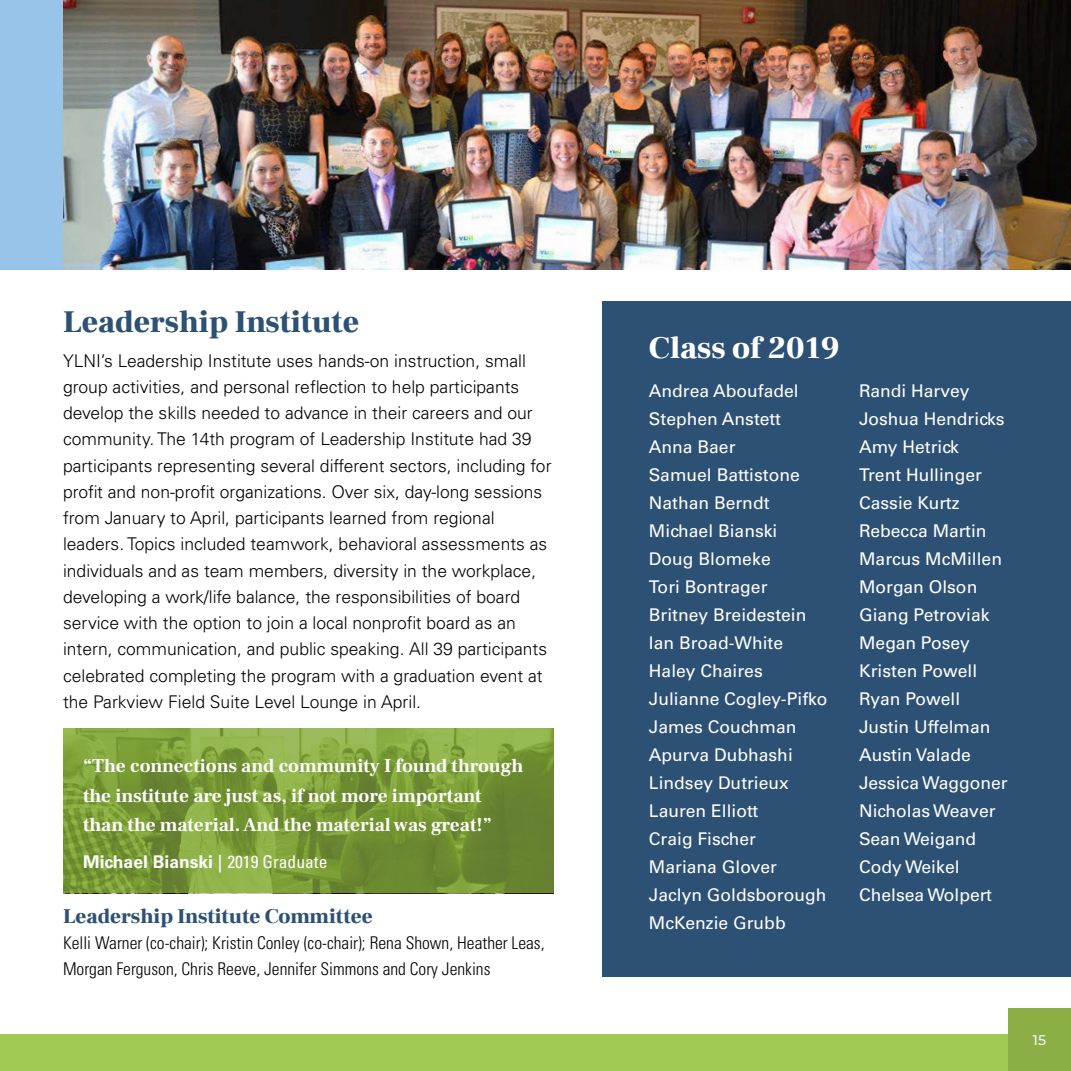
<style>
.page{position:relative;width:1071px;height:1071px;background:#fff}
.page>*{position:absolute;margin:0;border:0;box-sizing:border-box;transform-origin:0 0}
.t1{font:900 31.5px "Frank Ruhl Libre";color:#2d5175}
.t2{font:900 31.5px "Frank Ruhl Libre";color:#fff}
.t3{font:900 21px "Frank Ruhl Libre";color:#2d5175}
.t4{font:700 19.25px/29.8px "Frank Ruhl Libre";color:#fff}
.t5{font:300 17.5px/26.2px "Univers LT Std";color:#000}
.t6{font:17.5px/28px "Univers LT Std";color:#fff}
.t7{font:300 condensed 17.5px/26.2px "Univers LT Std";color:#000}
.t8{font:700 17.5px "Univers LT Std";color:#fff}
.t9{font:500 14px "Montserrat";color:#f5f7fa}
.s1{font-weight:400}
.s2{font-weight:400;font-stretch:condensed}
</style>
<div class="page">
<div style="left:0;top:1034px;width:1071px;height:37px;background:#a0ca53"></div>
<div style="left:1008px;top:1008px;width:63px;height:63px;background:#8baf45"></div>
<div style="left:0;top:0;width:126px;height:269px;background:#98c4e9"></div>
<img style="left:63px;top:0;width:1008px;height:269px">
<div style="left:602px;top:301px;width:469px;height:675px;background:#2d5175"></div>
<svg style="left:63px;top:729px;width:490px;height:164px;background:#799a39"></svg>
<h1 class="t1" style="left:63px;top:302px;width:298px">Leadership Institute</h1>
<p class="t5" style="left:63px;top:347px;width:490px">YLNI’s Leadership Institute uses hands-on instruction, small group activities, and personal reflection to help participants develop the skills needed to advance in their careers and our community. The 14th program of Leadership Institute had 39 participants representing several different sectors, including for profit and non-profit organizations. Over six, day-long sessions from January to April, participants learned from regional leaders. Topics included teamwork, behavioral assessments as individuals and as team members, diversity in the workplace, developing a work/life balance, the responsibilities of board service with the option to join a local nonprofit board as an intern, communication, and public speaking. All 39 participants celebrated completing the program with a graduation event at the Parkview Field Suite Level Lounge in April.</p>
<p class="t4" style="left:83px;top:751px;width:442px">“The connections and community I found through the institute are just as, if not more important than the material. And the material was great!”</p>
<p class="t8" style="left:83px;top:852px;width:246px">Michael Bianski <span class="s1">|</span> <span class="s2">2019 Graduate</span></p>
<p class="t3" style="left:63px;top:903px;width:311px">Leadership Institute Committee</p>
<p class="t7" style="left:63px;top:930px;width:483px">Kelli Warner (co-chair); Kristin Conley (co-chair); Rena Shown, Heather Leas,<br>Morgan Ferguson, Chris Reeve, Jennifer Simmons and Cory Jenkins</p>
<h1 class="t2" style="left:649px;top:329px;width:192px">Class of 2019</h1>
<p class="t6" style="left:649px;top:377px;width:180px">Andrea Aboufadel<br>Stephen Anstett<br>Anna Baer<br>Samuel Battistone<br>Nathan Berndt<br>Michael Bianski<br>Doug Blomeke<br>Tori Bontrager<br>Britney Breidestein<br>Ian Broad-White<br>Haley Chaires<br>Julianne Cogley-Pifko<br>James Couchman<br>Apurva Dubhashi<br>Lindsey Dutrieux<br>Lauren Elliott<br>Craig Fischer<br>Mariana Glover<br>Jaclyn Goldsborough<br>McKenzie Grubb</p>
<p class="t6" style="left:859px;top:377px;width:150px">Randi Harvey<br>Joshua Hendricks<br>Amy Hetrick<br>Trent Hullinger<br>Cassie Kurtz<br>Rebecca Martin<br>Marcus McMillen<br>Morgan Olson<br>Giang Petroviak<br>Megan Posey<br>Kristen Powell<br>Ryan Powell<br>Justin Uffelman<br>Austin Valade<br>Jessica Waggoner<br>Nicholas Weaver<br>Sean Weigand<br>Cody Weikel<br>Chelsea Wolpert</p>
<p class="t9" style="left:1033px;top:1030px;width:15px">15</p>
</div>
